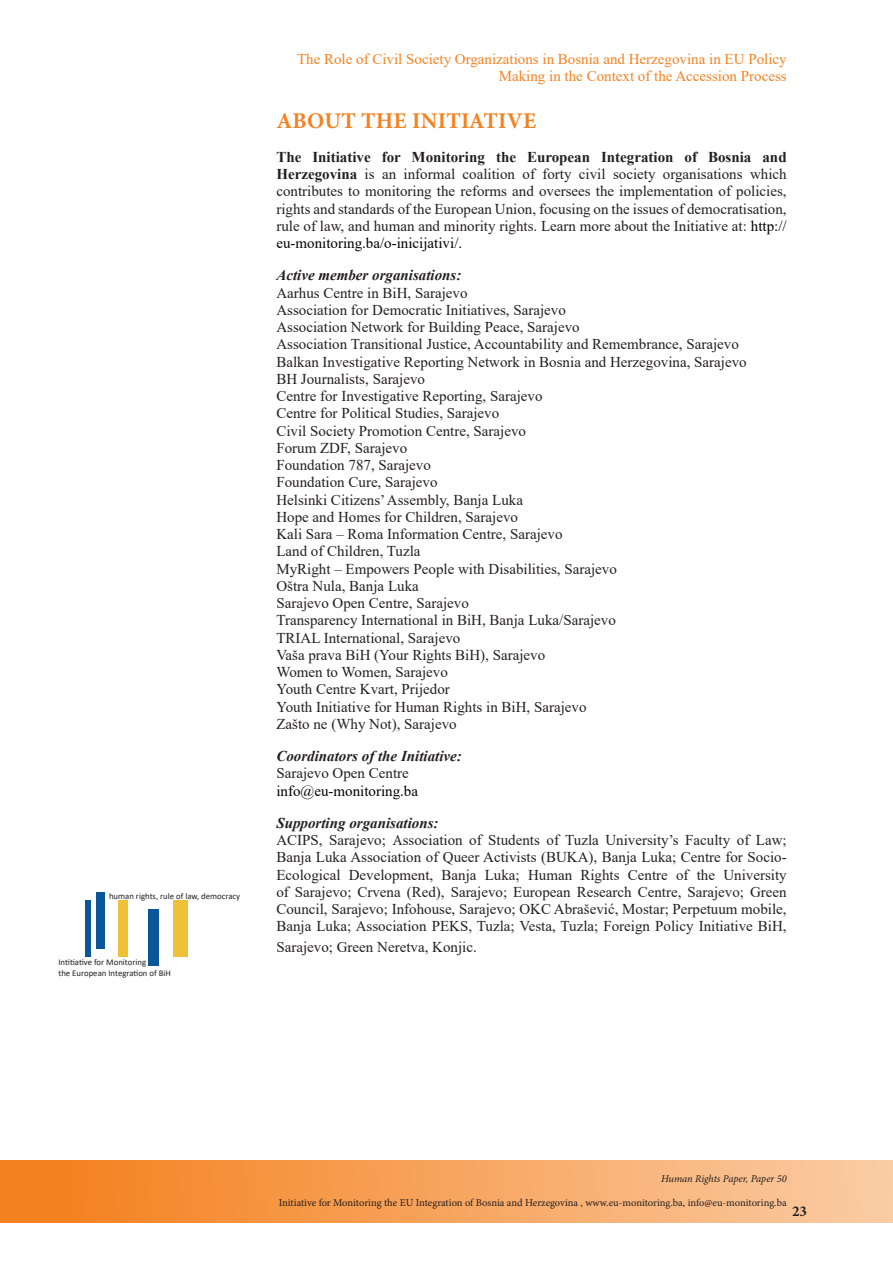
<style>
.page{position:relative;width:893px;height:1263px;background:#fff}
.page>*{position:absolute;margin:0;border:0;box-sizing:border-box;transform-origin:0 0}
.OBICNI_NASLOV{font:700 22.5px "Minion Pro";letter-spacing:.01em;color:#f58220}
.t1{font:15px/17.2px "Times New Roman";color:#231f20;text-align:justify}
.t2{font:15px/17.2px "Times New Roman";color:#f58220;text-align:right}
.t3{font:italic 700 15px "Times New Roman";color:#231f20}
.t4{font:15px "Times New Roman";color:#000}
.t5{font:700 15px "Minion Pro";color:#231f20}
.t6{font:10.5px "Minion Pro";color:#231f20}
.t7{font:italic 10.5px "Minion Pro";letter-spacing:-.01em;color:#231f20}
.t8{font:8.7px/10.5px "Calibri";color:#231f20}
.s1{font-weight:700}
.s2{color:#000}
.s3{font-family:"Minion Pro"}
</style>
<div class="page">
<div style="left:0;top:1160px;width:893px;height:62px;background:linear-gradient(to right,#f47d17,#facca5)"></div>
<div style="left:85px;top:900px;width:5px;height:57px;background:#0b569a"></div>
<div style="left:97px;top:892px;width:8px;height:57px;background:#0b569a"></div>
<div style="left:148px;top:909px;width:11px;height:56px;background:#0b569a"></div>
<div style="left:119px;top:900px;width:9px;height:57px;background:#efc139"></div>
<div style="left:174px;top:900px;width:14px;height:57px;background:#efc139"></div>
<p class="t8" style="left:109px;top:890px;width:133px">human rights, rule of law, democracy</p>
<p class="t8" style="left:58px;top:957px;width:114px">Intitiative for Monitoring<br>the European Integration of BiH</p>
<p class="t2" style="left:297px;top:50px;width:491px">The Role of Civil Society Organizations in Bosnia and Herzegovina in EU Policy<br>Making in the Context of the Accession Process</p>
<p class="OBICNI_NASLOV" style="left:276px;top:104px;width:261px">ABOUT THE INITIATIVE</p>
<p class="t1" style="left:276px;top:148px;width:512px"><span class="s1">The Initiative for Monitoring the European Integration of Bosnia and Herzegovina</span> is an informal coalition of forty civil society organisations which contributes to monitoring the reforms and oversees the implementation of policies, rights and standards of the European Union, focusing on the issues of democratisation, rule of law, and human and minority rights. Learn more about the Initiative at: <span class="s2">http:// eu-monitoring.ba/o-inicijativi/.</span></p>
<p class="t3" style="left:276px;top:265px;width:187px">Active member organisations:</p>
<p class="t1" style="left:276px;top:283px;width:193px">Aarhus Centre in BiH, Sarajevo</p>
<p class="t1" style="left:276px;top:301px;width:291px">Association for Democratic Initiatives, Sarajevo</p>
<p class="t1" style="left:276px;top:318px;width:305px">Association Network for Building Peace, Sarajevo</p>
<p class="t1" style="left:276px;top:335px;width:464px">Association Transitional Justice, Accountability and Remembrance, Sarajevo</p>
<p class="t1" style="left:276px;top:352px;width:472px">Balkan Investigative Reporting Network in Bosnia and Herzegovina, Sarajevo</p>
<p class="t1" style="left:276px;top:370px;width:150px">BH Journalists, Sarajevo</p>
<p class="t1" style="left:276px;top:387px;width:268px">Centre for Investigative Reporting, Sarajevo</p>
<p class="t1" style="left:276px;top:404px;width:224px">Centre for Political Studies, Sarajevo</p>
<p class="t1" style="left:276px;top:421px;width:251px">Civil Society Promotion Centre, Sarajevo</p>
<p class="t1" style="left:276px;top:439px;width:132px">Forum ZDF, Sarajevo</p>
<p class="t1" style="left:276px;top:456px;width:156px">Foundation 787, Sarajevo</p>
<p class="t1" style="left:276px;top:473px;width:163px">Foundation Cure, Sarajevo</p>
<p class="t1" style="left:276px;top:490px;width:248px">Helsinki Citizens’ Assembly, Banja Luka</p>
<p class="t1" style="left:276px;top:508px;width:243px">Hope and Homes for Children, Sarajevo</p>
<p class="t1" style="left:276px;top:525px;width:288px">Kali Sara – Roma Information Centre, Sarajevo</p>
<p class="t1" style="left:276px;top:542px;width:146px">Land of Children, Tuzla</p>
<p class="t1" style="left:276px;top:559px;width:342px">MyRight – Empowers People with Disabilities, Sarajevo</p>
<p class="t1" style="left:276px;top:577px;width:144px">Oštra Nula, Banja Luka</p>
<p class="t1" style="left:276px;top:594px;width:194px">Sarajevo Open Centre, Sarajevo</p>
<p class="t1" style="left:276px;top:611px;width:341px">Transparency International in BiH, Banja Luka/Sarajevo</p>
<p class="t1" style="left:276px;top:628px;width:185px">TRIAL International, Sarajevo</p>
<p class="t1" style="left:276px;top:646px;width:270px">Vaša prava BiH (Your Rights BiH), Sarajevo</p>
<p class="t1" style="left:276px;top:663px;width:173px">Women to Women, Sarajevo</p>
<p class="t1" style="left:276px;top:680px;width:175px">Youth Centre Kvart, Prijedor</p>
<p class="t1" style="left:276px;top:697px;width:312px">Youth Initiative for Human Rights in BiH, Sarajevo</p>
<p class="t1" style="left:276px;top:715px;width:182px">Zašto ne (Why Not), Sarajevo</p>
<p class="t3" style="left:276px;top:746px;width:187px">Coordinators of the Initiative:</p>
<p class="t1" style="left:276px;top:764px;width:134px">Sarajevo Open Centre</p>
<p class="t4" style="left:276px;top:780px;width:143px">info@eu-monitoring.ba</p>
<p class="t3" style="left:276px;top:812px;width:164px">Supporting organisations:</p>
<p class="t1" style="left:276px;top:831px;width:512px">ACIPS, Sarajevo; <span class="s3">A</span>ssociation of Students of Tuzla University’s Faculty of Law; Banja Luka Association of Queer Activists (BUKA), Banja Luka; Centre for Socio-Ecological Development, Banja Luka; Human Rights Centre of the University of Sarajevo; Crvena (Red), Sarajevo; European Research Centre, Sarajevo; Green Council, Sarajevo; Infohouse, Sarajevo; OKC Abrašević, Mostar; Perpetuum mobile, Banja Luka; Association PEKS, Tuzla; Vesta, Tuzla; Foreign Policy Initiative BiH,</p>
<p class="t1" style="left:276px;top:938px;width:202px">Sarajevo; Green Neretva, Konjic.</p>
<p class="t7" style="left:661px;top:1171px;width:127px">Human Rights Paper, Paper 50</p>
<p class="t6" style="left:279px;top:1195px;width:509px">Initiative for Monitoring the EU Integration of Bosnia and Herzegovina , www.eu-monitoring.ba, info@eu-monitoring.ba</p>
<p class="t5" style="left:792px;top:1200px;width:16px">23</p>
</div>
